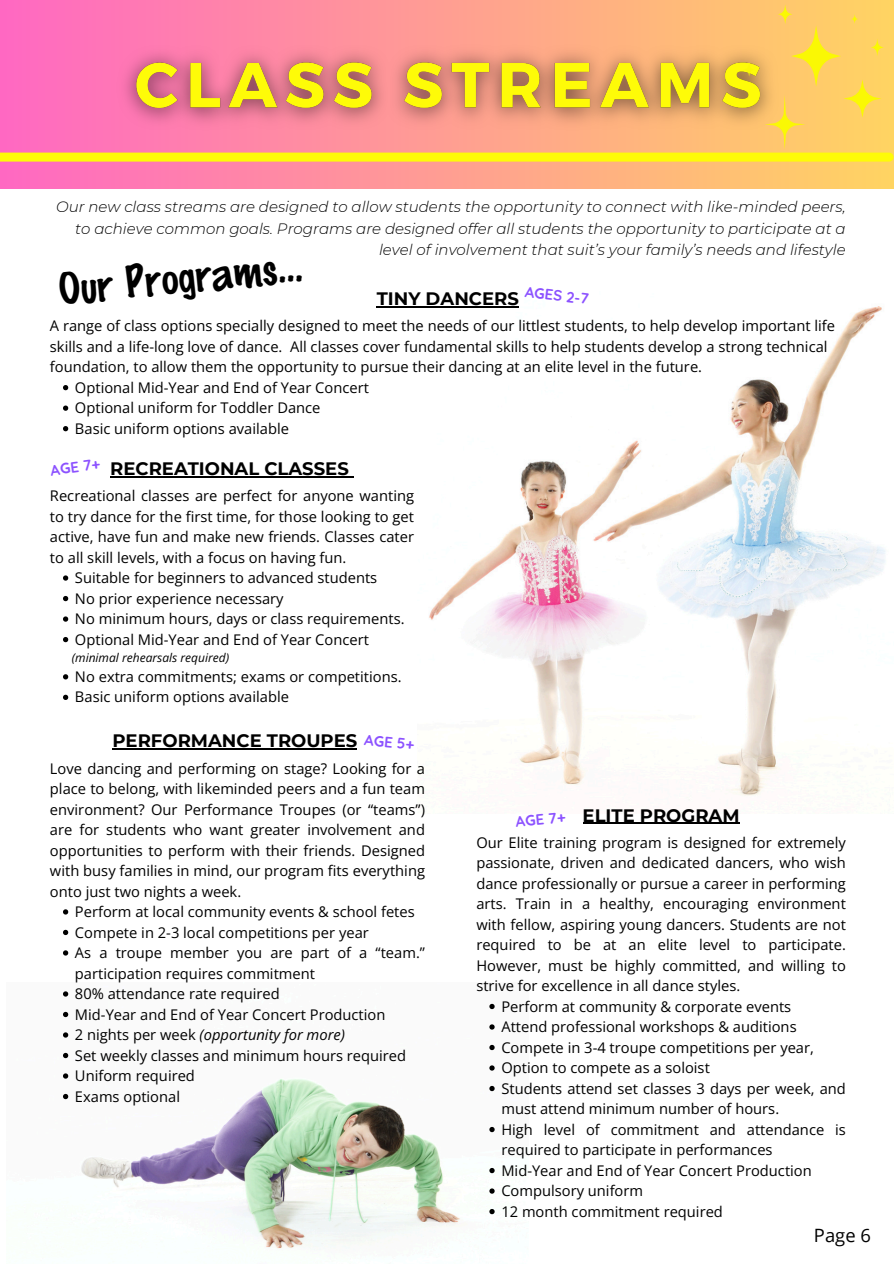
<style>
.page{position:relative;width:894px;height:1264px;background:#fff}
.page>*{position:absolute;margin:0;border:0;box-sizing:border-box;transform-origin:0 0}
.t1{font:100 45px "Marker Felt";color:#000}
.t2{font:18.3px "Open Sans";color:#000}
.t3{font:700 18px "Montserrat";color:#000}
.t4{font:italic 300 15px/21.3px "Montserrat";color:#000;text-align:right}
.t5{font:700 15px "Quicksand";color:#8c52ff}
.t6{font:14.7px/20.5px "Open Sans";color:#000}
.t7{font:italic 14.7px "Open Sans";color:#000}
.t8{font:italic 12px "Open Sans";color:#000}
.s1{font-style:normal}
</style>
<div class="page">
<div style="left:0;top:0;width:893px;height:188px;background:linear-gradient(to right,#ff69c1,#ffd560)"></div>
<div style="left:0;top:153px;width:888px;height:9px;background:#fefb08"></div>
<img style="left:109px;top:37px;width:655px;height:102px">
<svg style="left:743px;top:62px;width:11px;height:15px"></svg>
<svg style="left:764px;top:4px;width:119px;height:145px;background:#fece61"></svg>
<img style="left:429px;top:306px;width:457px;height:507px">
<img style="left:64px;top:993px;width:446px;height:256px">
<hr style="left:110px;top:476px;width:239px;height:2px;background:#000">
<svg style="left:63px;top:575px;width:5px;height:5px"></svg>
<svg style="left:63px;top:596px;width:5px;height:5px"></svg>
<svg style="left:63px;top:616px;width:5px;height:5px"></svg>
<svg style="left:63px;top:637px;width:5px;height:5px"></svg>
<svg style="left:63px;top:674px;width:5px;height:5px"></svg>
<svg style="left:63px;top:694px;width:5px;height:6px"></svg>
<hr style="left:376px;top:306px;width:142px;height:2px;background:#000">
<svg style="left:63px;top:385px;width:5px;height:5px"></svg>
<svg style="left:63px;top:405px;width:5px;height:6px"></svg>
<svg style="left:63px;top:426px;width:5px;height:5px"></svg>
<hr style="left:112px;top:748px;width:245px;height:2px;background:#000">
<svg style="left:63px;top:909px;width:5px;height:5px"></svg>
<svg style="left:63px;top:929px;width:5px;height:6px"></svg>
<svg style="left:63px;top:950px;width:5px;height:5px"></svg>
<svg style="left:63px;top:991px;width:5px;height:5px"></svg>
<svg style="left:63px;top:1011px;width:5px;height:6px"></svg>
<svg style="left:63px;top:1032px;width:5px;height:5px"></svg>
<svg style="left:63px;top:1052px;width:5px;height:6px"></svg>
<svg style="left:63px;top:1073px;width:5px;height:5px"></svg>
<svg style="left:63px;top:1093px;width:5px;height:6px"></svg>
<hr style="left:582px;top:822px;width:157px;height:2px;background:#000">
<svg style="left:489px;top:1003px;width:5px;height:6px"></svg>
<svg style="left:489px;top:1024px;width:5px;height:5px"></svg>
<svg style="left:489px;top:1044px;width:5px;height:6px"></svg>
<svg style="left:489px;top:1065px;width:5px;height:5px"></svg>
<svg style="left:489px;top:1085px;width:5px;height:6px"></svg>
<svg style="left:489px;top:1126px;width:5px;height:6px"></svg>
<svg style="left:489px;top:1167px;width:5px;height:6px"></svg>
<svg style="left:489px;top:1188px;width:5px;height:5px"></svg>
<svg style="left:489px;top:1208px;width:5px;height:6px"></svg>
<p class="t4" style="left:56px;top:196px;width:790px">Our new class streams are designed to allow students the opportunity to connect with like-minded peers, to achieve common goals. Programs are designed offer all students the opportunity to participate at a level of involvement that suit’s your family’s needs and lifestyle</p>
<p class="t1" style="left:57px;top:272px;width:246px;rotate:-6deg">Our Programs...</p>
<p class="t5" style="left:526px;top:282px;width:66px;rotate:7deg">AGES 2-7</p>
<h5 class="t3" style="left:376px;top:288px;width:144px">TINY DANCERS</h5>
<h3 class="t6" style="left:50px;top:315px;width:786px">A range of class options specially designed to meet the needs of our littlest students, to help develop important life skills and a life-long love of dance. All classes cover fundamental skills to help students develop a strong technical foundation, to allow them the opportunity to pursue their dancing at an elite level in the future.</h3>
<h6 class="t6" style="left:75px;top:377px;width:295px">Optional Mid-Year and End of Year Concert</h6>
<p class="t6" style="left:75px;top:397px;width:247px">Optional uniform for Toddler Dance</p>
<p class="t6" style="left:75px;top:418px;width:215px">Basic uniform options available</p>
<p class="t5" style="left:49px;top:460px;width:51px;rotate:-7deg">AGE 7+</p>
<h6 class="t3" style="left:110px;top:457px;width:240px">RECREATIONAL CLASSES</h6>
<h2 class="t6" style="left:50px;top:485px;width:365px;text-align:justify">Recreational classes are perfect for anyone wanting to try dance for the first time, for those looking to get active, have fun and make new friends. Classes cater to all skill levels, with a focus on having fun.</h2>
<h5 class="t6" style="left:75px;top:567px;width:304px">Suitable for beginners to advanced students</h5>
<h3 class="t6" style="left:75px;top:587px;width:210px">No prior experience necessary</h3>
<h6 class="t6" style="left:75px;top:608px;width:331px">No minimum hours, days or class requirements.</h6>
<p class="t6" style="left:75px;top:628px;width:295px">Optional Mid-Year and End of Year Concert</p>
<p class="t8" style="left:72px;top:649px;width:159px">(minimal rehearsals required)</p>
<p class="t6" style="left:75px;top:666px;width:328px">No extra commitments; exams or competitions.</p>
<p class="t6" style="left:75px;top:686px;width:215px">Basic uniform options available</p>
<p class="t5" style="left:365px;top:729px;width:52px;rotate:6deg">AGE 5+</p>
<p class="t3" style="left:112px;top:730px;width:246px">PERFORMANCE TROUPES</p>
<p class="t6" style="left:50px;top:757px;width:376px;text-align:justify">Love dancing and performing on stage? Looking for a place to belong, with likeminded peers and a fun team environment? Our Performance Troupes (or “teams”) are for students who want greater involvement and opportunities to perform with their friends. Designed with busy families in mind, our program fits everything onto just two nights a week.</p>
<p class="t6" style="left:75px;top:901px;width:341px">Perform at local community events &amp; school fetes</p>
<p class="t6" style="left:75px;top:921px;width:295px">Compete in 2-3 local competitions per year</p>
<p class="t6" style="left:75px;top:942px;width:351px">As a troupe member you are part of a “team.” participation requires commitment</p>
<h3 class="t6" style="left:75px;top:983px;width:206px">80% attendance rate required</h3>
<h6 class="t6" style="left:75px;top:1003px;width:312px">Mid-Year and End of Year Concert Production</h6>
<p class="t7" style="left:75px;top:1024px;width:271px"><span class="s1">2 nights per week</span> (opportunity for more)</p>
<p class="t6" style="left:75px;top:1044px;width:332px">Set weekly classes and minimum hours required</p>
<p class="t6" style="left:75px;top:1065px;width:121px">Uniform required</p>
<p class="t6" style="left:75px;top:1085px;width:106px">Exams optional</p>
<p class="t3" style="left:582px;top:804px;width:158px">ELITE PROGRAM</p>
<p class="t6" style="left:476px;top:831px;width:371px;text-align:justify">Our Elite training program is designed for extremely passionate, driven and dedicated dancers, who wish dance professionally or pursue a career in performing arts. Train in a healthy, encouraging environment with fellow, aspiring young dancers. Students are not required to be at an elite level to participate.<br>However, must be highly committed, and willing to strive for excellence in all dance styles.</p>
<p class="t6" style="left:501px;top:995px;width:291px">Perform at community &amp; corporate events</p>
<p class="t6" style="left:501px;top:1016px;width:297px">Attend professional workshops &amp; auditions</p>
<p class="t6" style="left:501px;top:1036px;width:314px">Compete in 3-4 troupe competitions per year,</p>
<h5 class="t6" style="left:501px;top:1057px;width:210px">Option to compete as a soloist</h5>
<h3 class="t6" style="left:501px;top:1077px;width:346px">Students attend set classes 3 days per week, and must attend minimum number of hours.</h3>
<h6 class="t6" style="left:501px;top:1118px;width:346px">High level of commitment and attendance is required to participate in performances</h6>
<p class="t6" style="left:501px;top:1159px;width:312px">Mid-Year and End of Year Concert Production</p>
<p class="t6" style="left:501px;top:1180px;width:143px">Compulsory uniform</p>
<p class="t6" style="left:501px;top:1200px;width:223px">12 month commitment required</p>
<p class="t5" style="left:515px;top:811px;width:51px;rotate:-5deg">AGE 7+</p>
<p class="t2" style="left:813px;top:1222px;width:58px">Page 6</p>
</div>
